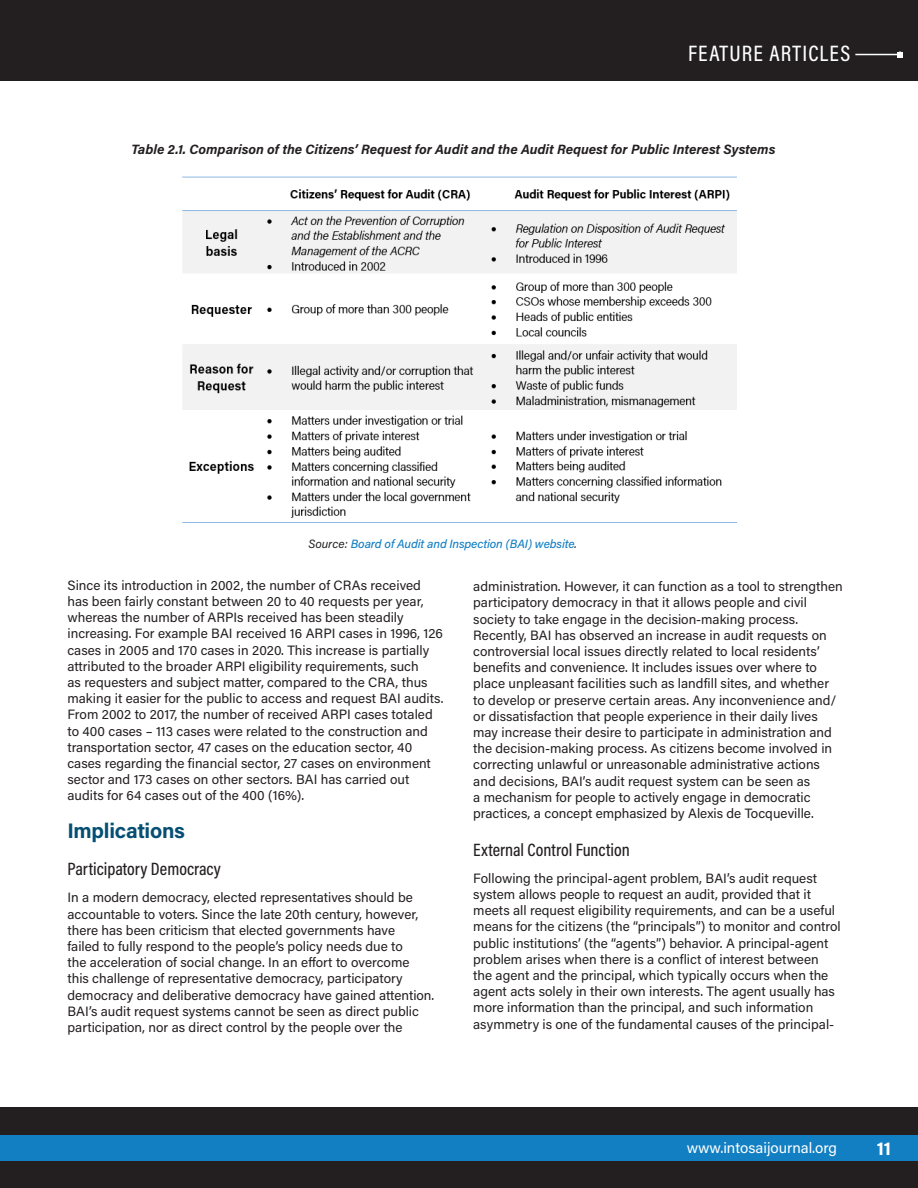
<style>
.page{position:relative;width:918px;height:1188px;background:#fff}
.page>*{position:absolute;margin:0;border:0;box-sizing:border-box;transform-origin:0 0}
.t1{font:500 22.5px "Acumin Pro Cond";letter-spacing:.05em;color:#fff}
.t2{font:700 21px "Acumin Pro";letter-spacing:-.01em;color:#054f75}
.t3{font:500 18px "Acumin Pro Cond";color:#231f20}
.t4{font:700 18px "Acumin Pro";color:#fff}
.t5{font:15px "Acumin Pro";color:#fff}
.t6{font:13.5px/16.2px "Acumin Pro";color:#231f20}
.t7{font:italic 700 13.5px "Acumin Pro";color:#231f20}
.t8{font:italic 500 12px "Acumin Pro";letter-spacing:-.01em;color:#127fc3}
.s1{font-weight:400;color:#231f20}
</style>
<div class="page">
<div style="left:0;top:1107px;width:918px;height:81px;background:#231f20"></div>
<div style="left:0;top:1135px;width:918px;height:26px;background:#127fc3"></div>
<div style="left:0;top:0;width:918px;height:81px;background:#231f20"></div>
<div style="left:854px;top:51px;width:52px;height:9px;background:#231f20;opacity:.75"></div>
<hr style="left:855px;top:54px;width:45px;height:1px;background:#fff">
<svg style="left:897px;top:52px;width:6px;height:6px"></svg>
<img style="left:182px;top:176px;width:555px;height:347px">
<h1 class="t1" style="left:688px;top:39px;width:163px">FEATURE ARTICLES</h1>
<p class="t7" style="left:132px;top:140px;width:645px">Table 2.1. Comparison of the Citizens’ Request for Audit and the Audit Request for Public Interest Systems</p>
<p class="t8" style="left:308px;top:535px;width:270px"><span class="s1">Source:</span> Board of Audit and Inspection (BAI) website<span class="s1">.</span></p>
<p class="t6" style="left:68px;top:577px;width:378px">Since its introduction in 2002, the number of CRAs received has been fairly constant between 20 to 40 requests per year, whereas the number of ARPIs received has been steadily increasing. For example BAI received 16 ARPI cases in 1996, 126 cases in 2005 and 170 cases in 2020. This increase is partially attributed to the broader ARPI eligibility requirements, such<br>as requesters and subject matter, compared to the CRA, thus making it easier for the public to access and request BAI audits.<br>From 2002 to 2017, the number of received ARPI cases totaled to 400 cases – 113 cases were related to the construction and transportation sector, 47 cases on the education sector, 40 cases regarding the financial sector, 27 cases on environment sector and 173 cases on other sectors. BAI has carried out audits for 64 cases out of the 400 (16%).</p>
<p class="t2" style="left:68px;top:816px;width:119px">Implications</p>
<p class="t3" style="left:68px;top:858px;width:155px">Participatory Democracy</p>
<p class="t6" style="left:68px;top:889px;width:368px">In a modern democracy, elected representatives should be accountable to voters. Since the late 20th century, however, there has been criticism that elected governments have<br>failed to fully respond to the people’s policy needs due to<br>the acceleration of social change. In an effort to overcome this challenge of representative democracy, participatory democracy and deliberative democracy have gained attention.<br>BAI’s audit request systems cannot be seen as direct public participation, nor as direct control by the people over the</p>
<p class="t6" style="left:473px;top:578px;width:371px">administration. However, it can function as a tool to strengthen participatory democracy in that it allows people and civil society to take engage in the decision-making process.<br>Recently, BAI has observed an increase in audit requests on controversial local issues directly related to local residents’ benefits and convenience. It includes issues over where to place unpleasant facilities such as landfill sites, and whether to develop or preserve certain areas. Any inconvenience and/ or dissatisfaction that people experience in their daily lives may increase their desire to participate in administration and the decision-making process. As citizens become involved in correcting unlawful or unreasonable administrative actions and decisions, BAI’s audit request system can be seen as<br>a mechanism for people to actively engage in democratic practices, a concept emphasized by Alexis de Tocqueville.</p>
<p class="t3" style="left:473px;top:838px;width:158px">External Control Function</p>
<p class="t6" style="left:473px;top:869px;width:369px">Following the principal-agent problem, BAI’s audit request system allows people to request an audit, provided that it meets all request eligibility requirements, and can be a useful means for the citizens (the “principals”) to monitor and control public institutions’ (the “agents”) behavior. A principal-agent problem arises when there is a conflict of interest between the agent and the principal, which typically occurs when the agent acts solely in their own interests. The agent usually has more information than the principal, and such information asymmetry is one of the fundamental causes of the principal-</p>
<p class="t5" style="left:687px;top:1138px;width:152px">www.intosaijournal.org</p>
<h3 class="t4" style="left:877px;top:1136px;width:16px">11</h3>
</div>
